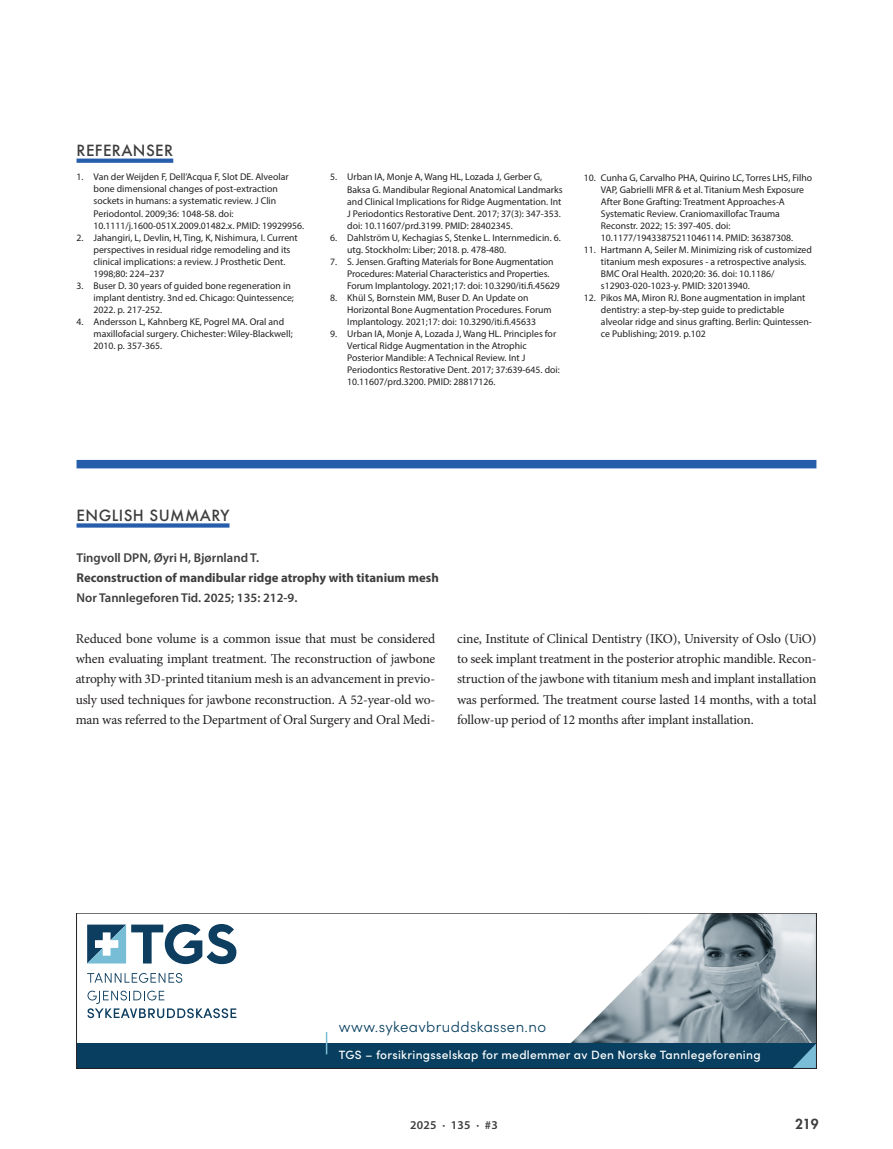
<style>
.page{position:relative;width:893px;height:1149px;background:#fff}
.page>*{position:absolute;margin:0;border:0;box-sizing:border-box;transform-origin:0 0}
.t1{font:300 15px "Sofia Pro";letter-spacing:.025em;color:#083f60}
.t2{font:500 15px "Futura";letter-spacing:.03em;color:#3e3e3f}
.t3{font:13.5px/20.2px "Minion Pro";letter-spacing:-.01em;color:#231f20;text-align:justify}
.t4{font:800 13.5px "Futura Std";color:#3e3e3f}
.t5{font:600 12.75px "Myriad Pro";color:#3e3e3f}
.t6{font:700 12.75px "Myriad Pro";color:#3e3e3f}
.t7{font:500 12px "Sofia Pro";letter-spacing:.025em;color:#fff}
.t8{font:600 12px "Myriad Pro";letter-spacing:.02em;color:#3e3e3f}
.t9{font:9.75px/12px "Myriad Pro";color:#231f20}
</style>
<div class="page">
<div style="left:77px;top:158px;width:96px;height:5px;background:#275eac"></div>
<svg style="left:77px;top:523px;width:152px;height:4px"></svg>
<div style="left:77px;top:460px;width:739px;height:8px;background:#275eac"></div>
<img style="left:700px;top:914px;width:114px;height:128px">
<svg style="left:325px;top:914px;width:375px;height:128px"></svg>
<svg style="left:87px;top:973px;width:96px;height:9px"></svg>
<svg style="left:87px;top:990px;width:149px;height:27px"></svg>
<svg style="left:87px;top:924px;width:149px;height:39px"></svg>
<div style="left:77px;top:1042px;width:739px;height:26px;background:#083f60"></div>
<svg style="left:792px;top:1042px;width:22px;height:24px"></svg>
<svg style="left:326px;top:1031px;width:1px;height:22px"></svg>
<h1 class="t2" style="left:77px;top:140px;width:98px">REFERANSER</h1>
<p class="t9" style="left:94px;top:171px;width:212px;text-indent:-17px">1. Van der Weijden F, Dell’Acqua F, Slot DE. Alveolar bone dimensional changes of post-extraction sockets in humans: a systematic review. J Clin Periodontol. 2009;36: 1048-58. doi:<br>10.1111/j.1600-051X.2009.01482.x. PMID: 19929956.</p>
<p class="t9" style="left:94px;top:231px;width:206px;text-indent:-17px">2. Jahangiri, L, Devlin, H, Ting, K, Nishimura, I. Current perspectives in residual ridge remodeling and its clinical implications: a review. J Prosthetic Dent.<br>1998;80: 224–237</p>
<p class="t9" style="left:94px;top:279px;width:202px;text-indent:-17px">3. Buser D. 30 years of guided bone regeneration in implant dentistry. 3nd ed. Chicago: Quintessence;<br>2022. p. 217-252.</p>
<p class="t9" style="left:94px;top:315px;width:201px;text-indent:-17px">4. Andersson L, Kahnberg KE, Pogrel MA. Oral and maxillofacial surgery. Chichester: Wiley-Blackwell;<br>2010. p. 357-365.</p>
<p class="t9" style="left:347px;top:171px;width:217px;text-indent:-17px">5. Urban IA, Monje A, Wang HL, Lozada J, Gerber G, Baksa G. Mandibular Regional Anatomical Landmarks and Clinical Implications for Ridge Augmentation. Int J Periodontics Restorative Dent. 2017; 37(3): 347-353. doi: 10.11607/prd.3199. PMID: 28402345.</p>
<p class="t9" style="left:347px;top:231px;width:215px;text-indent:-17px">6. Dahlström U, Kechagias S, Stenke L. Internmedicin. 6. utg. Stockholm: Liber; 2018. p. 478-480.</p>
<p class="t9" style="left:347px;top:255px;width:214px;text-indent:-17px">7. S. Jensen. Grafting Materials for Bone Augmentation<br>Procedures: Material Characteristics and Properties.<br>Forum Implantology. 2021;17: doi: 10.3290/iti.fi.45629</p>
<p class="t9" style="left:347px;top:291px;width:206px;text-indent:-17px">8. Khül S, Bornstein MM, Buser D. An Update on<br>Horizontal Bone Augmentation Procedures. Forum<br>Implantology. 2021;17: doi: 10.3290/iti.fi.45633</p>
<p class="t9" style="left:347px;top:327px;width:214px;text-indent:-17px">9. Urban IA, Monje A, Lozada J, Wang HL. Principles for Vertical Ridge Augmentation in the Atrophic Posterior Mandible: A Technical Review. Int J Periodontics Restorative Dent. 2017; 37:639-645. doi:<br>10.11607/prd.3200. PMID: 28817126.</p>
<p class="t9" style="left:601px;top:171px;width:213px;text-indent:-17px">10. Cunha G, Carvalho PHA, Quirino LC, Torres LHS, Filho VAP, Gabrielli MFR &amp; et al. Titanium Mesh Exposure After Bone Grafting: Treatment Approaches-A Systematic Review. Craniomaxillofac Trauma Reconstr. 2022; 15: 397-405. doi:<br>10.1177/19433875211046114. PMID: 36387308.</p>
<p class="t9" style="left:601px;top:243px;width:212px;text-indent:-17px">11. Hartmann A, Seiler M. Minimizing risk of customized titanium mesh exposures - a retrospective analysis.<br>BMC Oral Health. 2020;20: 36. doi: 10.1186/ s12903-020-1023-y. PMID: 32013940.</p>
<p class="t9" style="left:601px;top:291px;width:212px;text-indent:-17px">12. Pikos MA, Miron RJ. Bone augmentation in implant dentistry: a step-by-step guide to predictable alveolar ridge and sinus grafting. Berlin: Quintessen&shy;ce Publishing; 2019. p.102</p>
<h1 class="t2" style="left:77px;top:505px;width:154px">ENGLISH SUMMARY</h1>
<h3 class="t5" style="left:77px;top:549px;width:184px">Tingvoll DPN, Øyri H, Bjørnland T.</h3>
<h3 class="t6" style="left:77px;top:569px;width:364px">Reconstruction of mandibular ridge atrophy with titanium mesh</h3>
<h3 class="t5" style="left:77px;top:589px;width:222px">Nor Tannlegeforen Tid. 2025; 135: 212-9.</h3>
<p class="t3" style="left:76px;top:628px;width:361px">Reduced bone volume is a common issue that must be considered when evaluating implant treatment. The reconstruction of jawbone atrophy with 3D-printed titanium mesh is an advancement in previo&shy;usly used techniques for jawbone reconstruction. A 52-year-old wo&shy;man was referred to the Department of Oral Surgery and Oral Medi-</p>
<p class="t3" style="left:457px;top:628px;width:361px">cine, Institute of Clinical Dentistry (IKO), University of Oslo (UiO) to seek implant treatment in the posterior atrophic mandible. Recon&shy;struction of the jawbone with titanium mesh and implant installation was performed. The treatment course lasted 14 months, with a total follow-up period of 12 months after implant installation.</p>
<h1 class="t1" style="left:339px;top:1015px;width:209px">www.sykeavbruddskassen.no</h1>
<p class="t7" style="left:339px;top:1045px;width:423px">TGS – forsikringsselskap for medlemmer av Den Norske Tannlegeforening</p>
<p class="t8" style="left:410px;top:1117px;width:89px">2025 · 135 · #3</p>
<h2 class="t4" style="left:795px;top:1115px;width:25px">219</h2>
</div>
